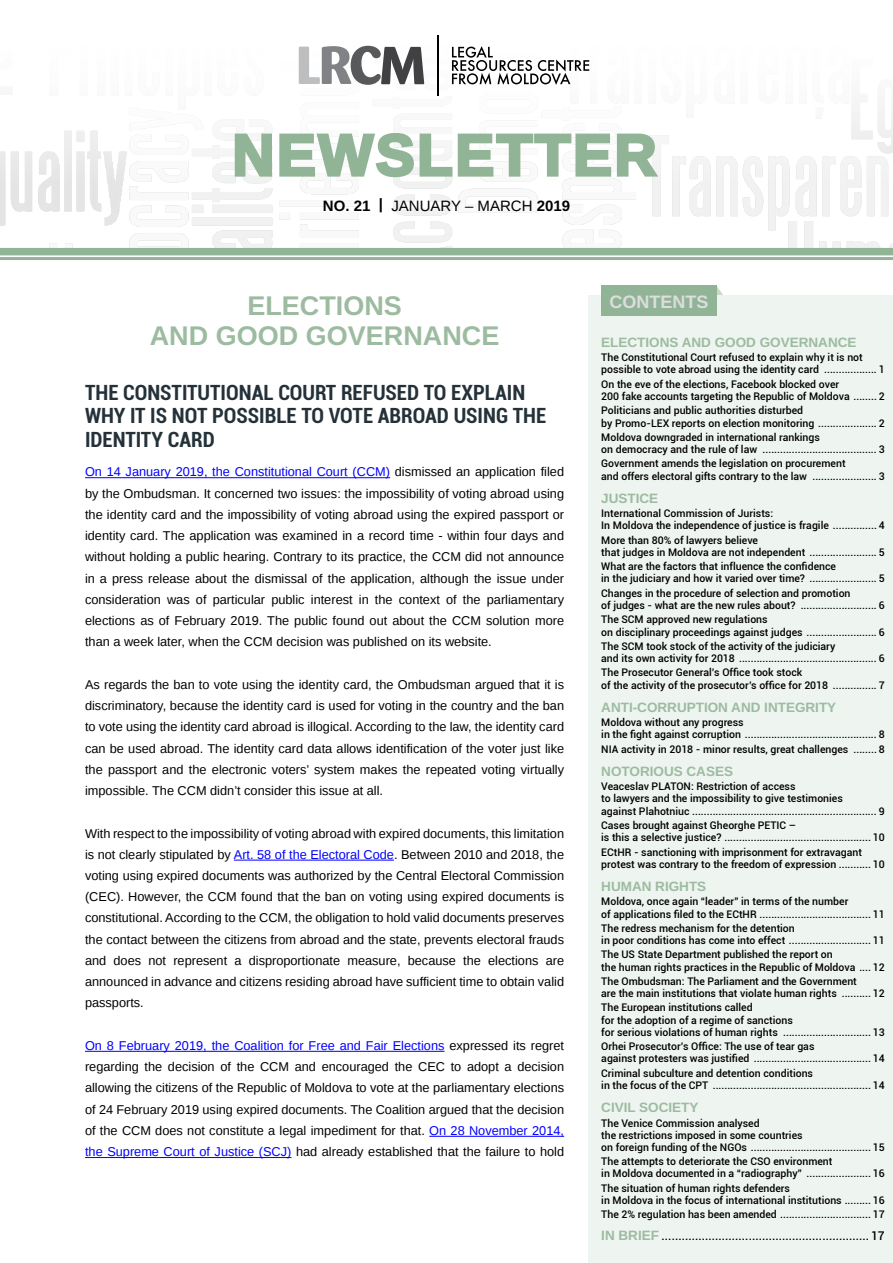
<style>
.page{position:relative;width:893px;height:1263px;background:#fff}
.page>*{position:absolute;margin:0;border:0;box-sizing:border-box;transform-origin:0 0}
.t1{font:700 27px/30px "Liberation Sans";color:#9cbba0;text-align:center}
.t2{font:700 condensed 21px/23.4px "Roboto";color:#243139}
.t3{font:700 18px "Liberation Sans";color:#dcddde}
.t4{font:15px "Liberation Sans";color:#000}
.t5{font:700 13.5px "Liberation Sans";color:#9cbba0}
.t6{font:12.75px/21.3px "Liberation Sans";color:#000;text-align:justify}
.t7{font:500 12px "Roboto";color:#000}
.t8{font:500 10.5px/12.1px "Roboto";color:#000}
.s1{font-weight:700}
.s2{color:#00f}
.s3{font-family:"Liberation Sans";font-weight:700;font-size:13.5px;color:#9cbba0}
</style>
<div class="page">
<svg style="left:716px;top:286px;width:7px;height:9px"></svg>
<img style="left:0;top:35px;width:893px;height:213px">
<svg style="left:452px;top:46px;width:137px;height:39px"></svg>
<hr style="left:437px;top:36px;width:1px;height:60px;background:#000">
<svg style="left:299px;top:46px;width:125px;height:39px"></svg>
<div style="left:0;top:248px;width:893px;height:7px;background:#91b496"></div>
<hr style="left:0;top:257px;width:893px;height:3px;background:#91b496">
<div style="left:588px;top:295px;width:305px;height:968px;background:#eef4ef"></div>
<hr style="left:85px;top:477px;width:305px;height:1px;background:#00f">
<hr style="left:234px;top:860px;width:160px;height:1px;background:#00f">
<hr style="left:85px;top:1051px;width:359px;height:1px;background:#00f">
<hr style="left:429px;top:1136px;width:135px;height:1px;background:#00f">
<hr style="left:85px;top:1157px;width:206px;height:1px;background:#00f">
<div style="left:601px;top:286px;width:115px;height:30px;background:#91b496"></div>
<svg style="left:233px;top:124px;width:427px;height:61px"></svg>
<h3 class="t4" style="left:323px;top:197px;width:249px"><span class="s1">NO. 21 |</span> JANUARY – MARCH <span class="s1">2019</span></h3>
<h1 class="t1" style="left:150px;top:290px;width:351px">ELECTIONS<br>AND GOOD GOVERNANCE</h1>
<h2 class="t2" style="left:85px;top:380px;width:463px">THE CONSTITUTIONAL COURT REFUSED TO EXPLAIN<br>WHY IT IS NOT POSSIBLE TO VOTE ABROAD USING THE<br>IDENTITY CARD</h2>
<p class="t6" style="left:85px;top:462px;width:481px"><span class="s2">On 14 January 2019, the Constitutional Court (CCM)</span> dismissed an application filed by the Ombudsman. It concerned two issues: the impossibility of voting abroad using the identity card and the impossibility of voting abroad using the expired passport or identity card. The application was examined in a record time - within four days and without holding a public hearing. Contrary to its practice, the CCM did not announce in a press release about the dismissal of the application, although the issue under consideration was of particular public interest in the context of the parliamentary elections as of February 2019. The public found out about the CCM solution more than a week later, when the CCM decision was published on its website.</p>
<p class="t6" style="left:85px;top:674px;width:481px">As regards the ban to vote using the identity card, the Ombudsman argued that it is discriminatory, because the identity card is used for voting in the country and the ban to vote using the identity card abroad is illogical. According to the law, the identity card can be used abroad. The identity card data allows identification of the voter just like the passport and the electronic voters’ system makes the repeated voting virtually impossible. The CCM didn’t consider this issue at all.</p>
<p class="t6" style="left:85px;top:823px;width:481px">With respect to the impossibility of voting abroad with expired documents, this limitation is not clearly stipulated by <span class="s2">Art. 58 of the Electoral Code</span>. Between 2010 and 2018, the voting using expired documents was authorized by the Central Electoral Commission (CEC). However, the CCM found that the ban on voting using expired documents is constitutional. According to the CCM, the obligation to hold valid documents preserves the contact between the citizens from abroad and the state, prevents electoral frauds and does not represent a disproportionate measure, because the elections are announced in advance and citizens residing abroad have sufficient time to obtain valid passports.</p>
<p class="t6" style="left:85px;top:1035px;width:481px"><span class="s2">On 8 February 2019, the Coalition for Free and Fair Elections</span> expressed its regret regarding the decision of the CCM and encouraged the CEC to adopt a decision allowing the citizens of the Republic of Moldova to vote at the parliamentary elections of 24 February 2019 using expired documents. The Coalition argued that the decision of the CCM does not constitute a legal impediment for that. <span class="s2">On 28 November 2014, the Supreme Court of Justice (SCJ)</span> had already established that the failure to hold</p>
<h3 class="t3" style="left:609px;top:290px;width:100px">CONTENTS</h3>
<p class="t5" style="left:601px;top:333px;width:257px">ELECTIONS AND GOOD GOVERNANCE</p>
<p class="t8" style="left:601px;top:351px;width:285px">The Constitutional Court refused to explain why it is not possible to vote abroad using the identity card .................. 1</p>
<p class="t8" style="left:601px;top:378px;width:285px">On the eve of the elections, Facebook blocked over<br>200 fake accounts targeting the Republic of Moldova ........ 2</p>
<p class="t8" style="left:601px;top:404px;width:285px">Politicians and public authorities disturbed<br>by Promo-LEX reports on election monitoring .................... 2</p>
<p class="t8" style="left:601px;top:431px;width:285px">Moldova downgraded in international rankings<br>on democracy and the rule of law ....................................... 3</p>
<p class="t8" style="left:601px;top:457px;width:285px">Government amends the legislation on procurement<br>and offers electoral gifts contrary to the law ...................... 3</p>
<p class="t5" style="left:601px;top:489px;width:59px">JUSTICE</p>
<p class="t8" style="left:601px;top:507px;width:285px">International Commission of Jurists:<br>In Moldova the independence of justice is fragile ............... 4</p>
<p class="t8" style="left:601px;top:533px;width:285px">More than 80% of lawyers believe<br>that judges in Moldova are not independent ....................... 5</p>
<p class="t8" style="left:601px;top:560px;width:285px">What are the factors that influence the confidence<br>in the judiciary and how it varied over time? ....................... 5</p>
<p class="t8" style="left:601px;top:586px;width:285px">Changes in the procedure of selection and promotion<br>of judges - what are the new rules about? .......................... 6</p>
<p class="t8" style="left:601px;top:613px;width:285px">The SCM approved new regulations<br>on disciplinary proceedings against judges ........................ 6</p>
<p class="t8" style="left:601px;top:640px;width:285px">The SCM took stock of the activity of the judiciary<br>and its own activity for 2018 ............................................... 6</p>
<p class="t8" style="left:601px;top:666px;width:285px">The Prosecutor General’s Office took stock<br>of the activity of the prosecutor’s office for 2018 ............... 7</p>
<p class="t5" style="left:601px;top:698px;width:236px">ANTI-CORRUPTION AND INTEGRITY</p>
<p class="t8" style="left:601px;top:716px;width:285px">Moldova without any progress<br>in the fight against corruption ............................................. 8</p>
<p class="t8" style="left:601px;top:742px;width:285px">NIA activity in 2018 - minor results, great challenges ........ 8</p>
<p class="t5" style="left:601px;top:762px;width:133px">NOTORIOUS CASES</p>
<p class="t8" style="left:601px;top:780px;width:285px">Veaceslav PLATON: Restriction of access<br>to lawyers and the impossibility to give testimonies<br>against Plahotniuc ............................................................... 9</p>
<p class="t8" style="left:601px;top:819px;width:285px">Cases brought against Gheorghe PETIC –<br>is this a selective justice? .................................................. 10</p>
<p class="t8" style="left:601px;top:845px;width:285px">ECtHR - sanctioning with imprisonment for extravagant protest was contrary to the freedom of expression ........... 10</p>
<p class="t5" style="left:601px;top:877px;width:106px">HUMAN RIGHTS</p>
<p class="t8" style="left:601px;top:895px;width:285px">Moldova, once again “leader” in terms of the number<br>of applications filed to the ECtHR ...................................... 11</p>
<p class="t8" style="left:601px;top:922px;width:285px">The redress mechanism for the detention<br>in poor conditions has come into effect ............................ 11</p>
<p class="t8" style="left:601px;top:948px;width:285px">The US State Department published the report on<br>the human rights practices in the Republic of Moldova .... 12</p>
<p class="t8" style="left:601px;top:975px;width:285px">The Ombudsman: The Parliament and the Government<br>are the main institutions that violate human rights .......... 12</p>
<p class="t8" style="left:601px;top:1001px;width:285px">The European institutions called<br>for the adoption of a regime of sanctions<br>for serious violations of human rights .............................. 13</p>
<p class="t8" style="left:601px;top:1040px;width:285px">Orhei Prosecutor’s Office: The use of tear gas<br>against protesters was justified ........................................ 14</p>
<p class="t8" style="left:601px;top:1066px;width:285px">Criminal subculture and detention conditions<br>in the focus of the CPT ...................................................... 14</p>
<p class="t5" style="left:601px;top:1098px;width:99px">CIVIL SOCIETY</p>
<p class="t8" style="left:601px;top:1116px;width:285px">The Venice Commission analysed<br>the restrictions imposed in some countries<br>on foreign funding of the NGOs ......................................... 15</p>
<p class="t8" style="left:601px;top:1155px;width:285px">The attempts to deteriorate the CSO environment<br>in Moldova documented in a “radiography” ...................... 16</p>
<p class="t8" style="left:601px;top:1181px;width:285px">The situation of human rights defenders<br>in Moldova in the focus of international institutions ......... 16</p>
<p class="t8" style="left:601px;top:1208px;width:285px">The 2% regulation has been amended ............................... 17</p>
<p class="t7" style="left:601px;top:1227px;width:285px"><span class="s3">IN BRIEF</span> .............................................................. 17</p>
</div>
